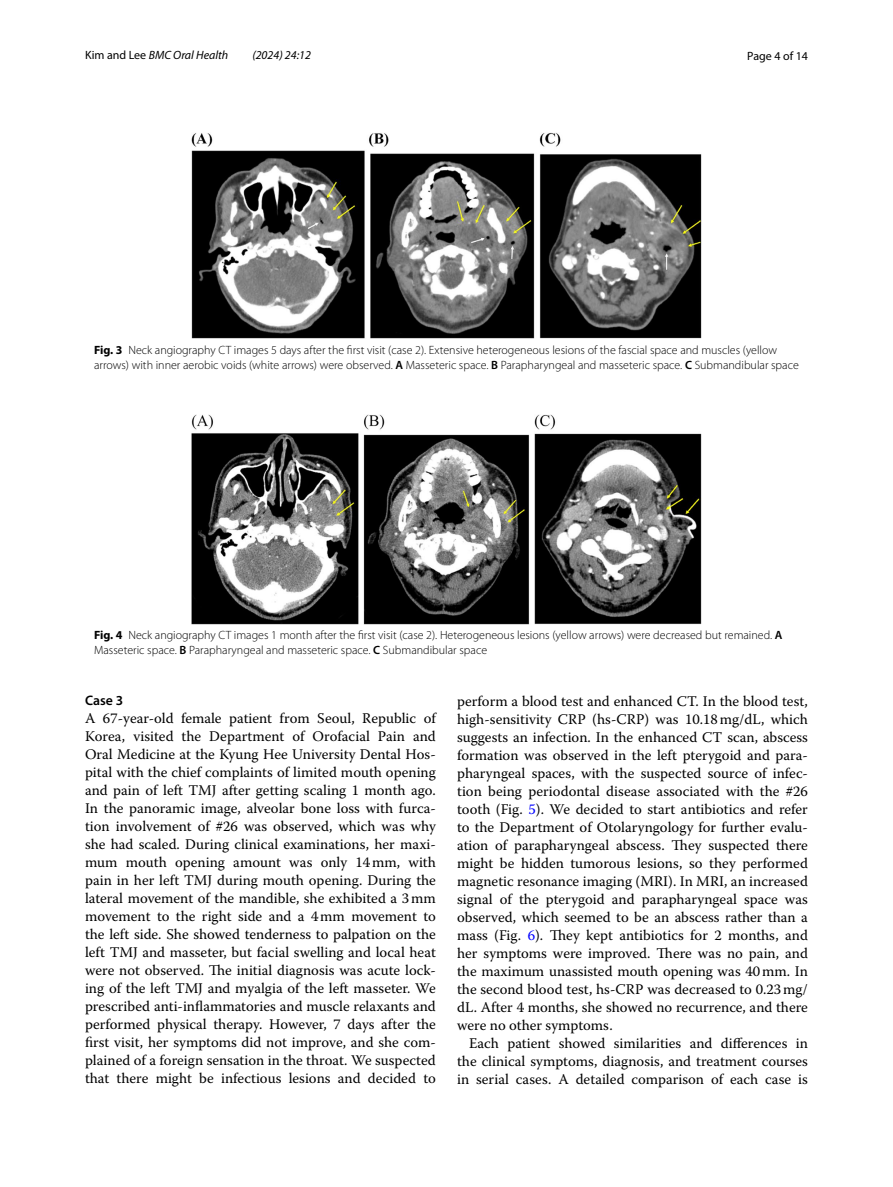
<style>
.page{position:relative;width:893px;height:1187px;background:#fff}
.page>*{position:absolute;margin:0;border:0;box-sizing:border-box;transform-origin:0 0}
.t1{font:14.7px/18px "Warnock Pro";color:#000;text-align:justify}
.t2{font:600 13.8px "Myriad Pro";color:#000}
.t3{font:300 12px/15px "Myriad Pro";color:#000}
.t4{font:italic 12px "Myriad Pro";color:#000}
.t5{font:12px "Myriad Pro";color:#000}
.s1{font-style:normal}
.s2{font-weight:700}
.s3{font-weight:600}
.s4{color:#00f}
</style>
<div class="page">
<img style="left:191px;top:133px;width:511px;height:206px">
<img style="left:191px;top:414px;width:511px;height:210px">
<p class="t4" style="left:85px;top:48px;width:145px"><span class="s1">Kim and Lee</span> BMC Oral Health</p>
<p class="t4" style="left:252px;top:48px;width:60px">(2024) 24:12</p>
<p class="t5" style="left:747px;top:48px;width:62px">Page 4 of 14</p>
<p class="t3" style="left:94px;top:342px;width:706px"><span class="s2">Fig. 3</span> Neck angiography CT images 5 days after the first visit (case 2). Extensive heterogeneous lesions of the fascial space and muscles (yellow arrows) with inner aerobic voids (white arrows) were observed. <span class="s3">A</span> Masseteric space. <span class="s3">B</span> Parapharyngeal and masseteric space. <span class="s3">C</span> Submandibular space</p>
<p class="t3" style="left:94px;top:628px;width:690px"><span class="s2">Fig. 4</span> Neck angiography CT images 1 month after the first visit (case 2). Heterogeneous lesions (yellow arrows) were decreased but remained. <span class="s3">A<br></span>Masseteric space. <span class="s3">B</span> Parapharyngeal and masseteric space. <span class="s3">C</span> Submandibular space</p>
<p class="t2" style="left:85px;top:691px;width:40px">Case 3</p>
<p class="t1" style="left:85px;top:709px;width:352px">A 67-year-old female patient from Seoul, Republic of Korea, visited the Department of Orofacial Pain and Oral Medicine at the Kyung Hee University Dental Hos&shy;pital with the chief complaints of limited mouth opening and pain of left TMJ after getting scaling 1 month ago.<br>In the panoramic image, alveolar bone loss with furca&shy;tion involvement of #26 was observed, which was why she had scaled. During clinical examinations, her maxi&shy;mum mouth opening amount was only 14mm, with pain in her left TMJ during mouth opening. During the lateral movement of the mandible, she exhibited a 3mm movement to the right side and a 4mm movement to the left side. She showed tenderness to palpation on the left TMJ and masseter, but facial swelling and local heat were not observed. The initial diagnosis was acute lock&shy;ing of the left TMJ and myalgia of the left masseter. We prescribed anti-inflammatories and muscle relaxants and performed physical therapy. However, 7 days after the first visit, her symptoms did not improve, and she com&shy;plained of a foreign sensation in the throat. We suspected that there might be infectious lesions and decided to</p>
<p class="t1" style="left:457px;top:691px;width:352px">perform a blood test and enhanced CT. In the blood test, high-sensitivity CRP (hs-CRP) was 10.18mg/dL, which suggests an infection. In the enhanced CT scan, abscess formation was observed in the left pterygoid and para&shy;pharyngeal spaces, with the suspected source of infec&shy;tion being periodontal disease associated with the #26 tooth (Fig. <span class="s4">5</span>). We decided to start antibiotics and refer to the Department of Otolaryngology for further evalu&shy;ation of parapharyngeal abscess. They suspected there might be hidden tumorous lesions, so they performed magnetic resonance imaging (MRI). In MRI, an increased signal of the pterygoid and parapharyngeal space was observed, which seemed to be an abscess rather than a mass (Fig. <span class="s4">6</span>). They kept antibiotics for 2 months, and her symptoms were improved. There was no pain, and the maximum unassisted mouth opening was 40mm. In the second blood test, hs-CRP was decreased to 0.23mg/ dL. After 4 months, she showed no recurrence, and there were no other symptoms.</p>
<p class="t1" style="left:457px;top:1033px;width:352px;text-indent:12px">Each patient showed similarities and differences in the clinical symptoms, diagnosis, and treatment courses in serial cases. A detailed comparison of each case is</p>
</div>
